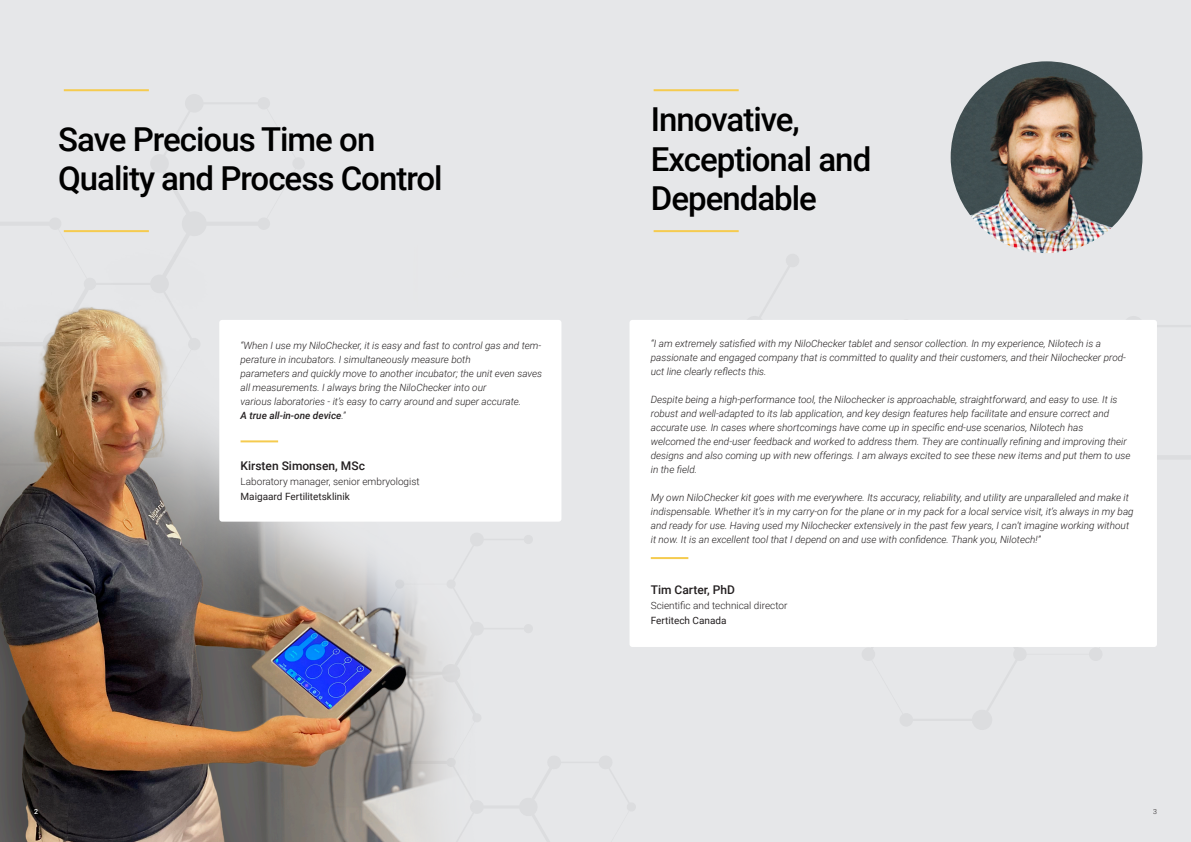
<style>
.page{position:relative;width:1191px;height:842px;background:#e6e7e9}
.page>*{position:absolute;margin:0;border:0;box-sizing:border-box;transform-origin:0 0}
.t1{font:500 33px "Roboto";letter-spacing:-.03em;color:#000}
.t2{font:500 12px "Roboto";color:#231f20}
.t3{font:italic 300 10px/14px "Roboto";color:#231f20}
.Body_P{font:300 10px "Roboto";color:#231f20}
.Body_P-2{font:10px "Roboto";color:#231f20}
.t4{font:italic 500 10px "Roboto";color:#231f20}
.Footer_P_Right{font:500 7px "Roboto";color:#fff}
.Footer_P_Right-2{font:300 7px "Roboto";color:#231f20}
.s1{font-weight:300}
</style>
<div class="page">
<img style="left:0;top:230px;width:476px;height:612px">
<div style="left:219px;top:320px;width:342px;height:202px;background:#fff;border-radius:3px"></div>
<hr style="left:240px;top:440px;width:38px;height:2px;background:#f5cb4f">
<hr style="left:64px;top:230px;width:85px;height:2px;background:#f5cb4f">
<hr style="left:64px;top:89px;width:85px;height:2px;background:#f5cb4f">
<div style="left:629px;top:320px;width:528px;height:327px;background:#fff;border-radius:3px"></div>
<hr style="left:651px;top:557px;width:37px;height:2px;background:#f5cb4f">
<hr style="left:653px;top:230px;width:85px;height:2px;background:#f5cb4f">
<hr style="left:653px;top:89px;width:85px;height:2px;background:#f5cb4f">
<img style="left:950px;top:61px;width:192px;height:192px;border-radius:96px">
<p class="t1" style="left:58px;top:116px;width:319px">Save Precious Time on</p>
<p class="t1" style="left:58px;top:156px;width:386px">Quality and Process Control</p>
<p class="t3" style="left:240px;top:338px;width:302px">“When I use my NiloChecker, it is easy and fast to control gas and tem&shy;perature in incubators. I simultaneously measure both</p>
<p class="t3" style="left:240px;top:366px;width:303px">parameters and quickly move to another incubator; the unit even saves all measurements. I always bring the NiloChecker into our</p>
<p class="t3" style="left:240px;top:394px;width:282px">various laboratories - it’s easy to carry around and super accurate.</p>
<p class="t4" style="left:240px;top:408px;width:107px">A true all-in-one device<span class="s1">.”</span></p>
<p class="t2" style="left:240px;top:457px;width:126px">Kirsten Simonsen, MSc</p>
<p class="Body_P" style="left:240px;top:474px;width:181px">Laboratory manager, senior embryologist</p>
<p class="Body_P-2" style="left:240px;top:489px;width:111px">Maigaard Fertilitetsklinik</p>
<p class="t1" style="left:651px;top:96px;width:151px">Innovative,</p>
<p class="t1" style="left:651px;top:136px;width:222px">Exceptional and</p>
<p class="t1" style="left:651px;top:175px;width:168px">Dependable</p>
<p class="t3" style="left:651px;top:336px;width:451px">“I am extremely satisfied with my NiloChecker tablet and sensor collection. In my experience, Nilotech is a</p>
<p class="t3" style="left:651px;top:350px;width:477px">passionate and engaged company that is committed to quality and their customers, and their Nilochecker prod&shy;uct line clearly reflects this.</p>
<p class="t3" style="left:651px;top:392px;width:468px">Despite being a high-performance tool, the Nilochecker is approachable, straightforward, and easy to use. It is robust and well-adapted to its lab application, and key design features help facilitate and ensure correct and</p>
<p class="t3" style="left:651px;top:420px;width:434px">accurate use. In cases where shortcomings have come up in specific end-use scenarios, Nilotech has</p>
<p class="t3" style="left:651px;top:434px;width:481px">welcomed the end-user feedback and worked to address them. They are continually refining and improving their designs and also coming up with new offerings. I am always excited to see these new items and put them to use in the field.</p>
<p class="t3" style="left:651px;top:490px;width:484px">My own NiloChecker kit goes with me everywhere. Its accuracy, reliability, and utility are unparalleled and make it indispensable. Whether it’s in my carry-on for the plane or in my pack for a local service visit, it’s always in my bag and ready for use. Having used my Nilochecker extensively in the past few years, I can’t imagine working without it now. It is an excellent tool that I depend on and use with confidence. Thank you, Nilotech!”</p>
<p class="t2" style="left:651px;top:581px;width:86px">Tim Carter, PhD</p>
<p class="Body_P" style="left:651px;top:598px;width:138px">Scientific and technical director</p>
<p class="Body_P-2" style="left:651px;top:613px;width:77px">Fertitech Canada</p>
<p class="Footer_P_Right" style="left:34px;top:806px;width:5px">2</p>
<p class="Footer_P_Right-2" style="left:1153px;top:806px;width:5px">3</p>
</div>
